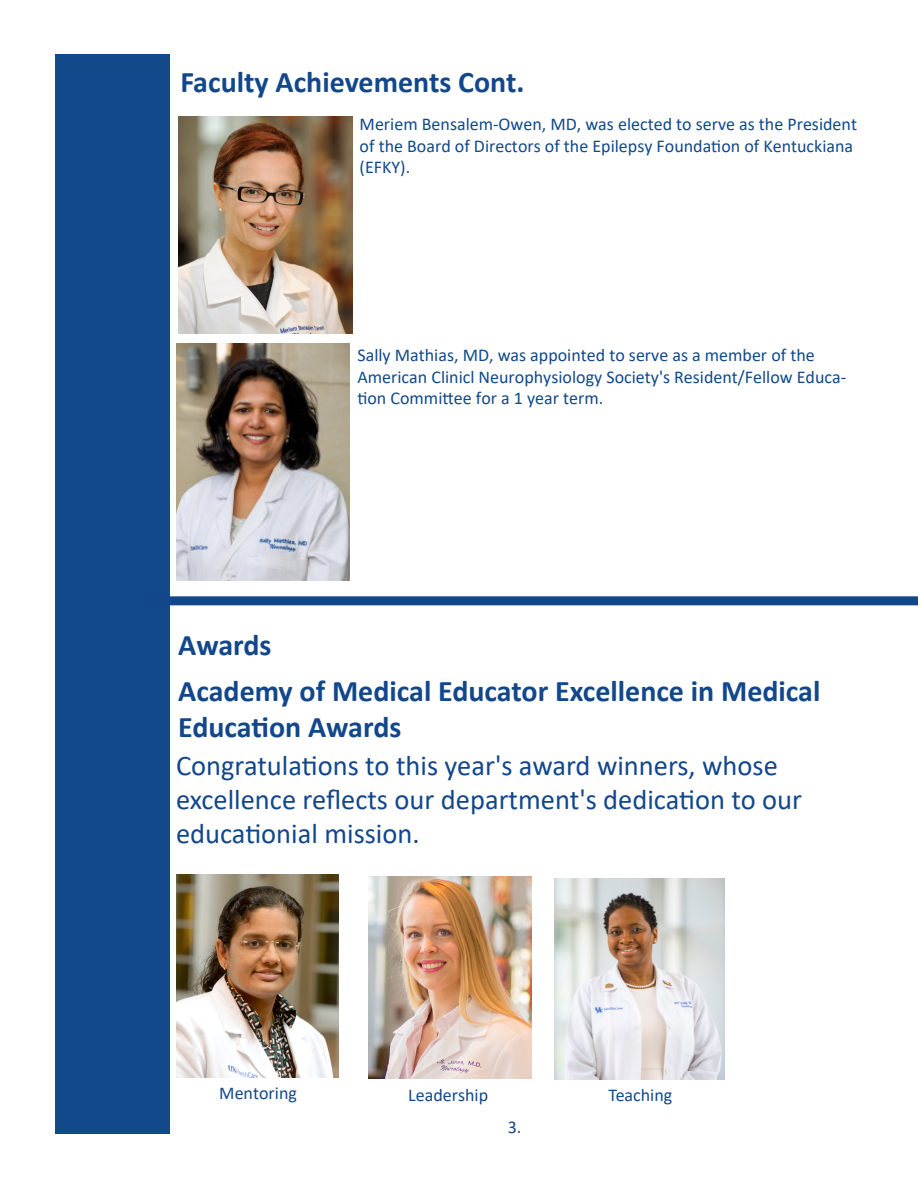
<style>
.page{position:relative;width:918px;height:1188px;background:#fff}
.page>*{position:absolute;margin:0;border:0;box-sizing:border-box;transform-origin:0 0}
.t1{font:700 30px "Calibri";color:#12478b}
.t2{font:28.5px "Calibri";color:#12478b}
.t3{font:18px/21.6px "Calibri";color:#11498a}
.t4{font:18px "Calibri";color:#12498b}
</style>
<div class="page">
<div style="left:55px;top:54px;width:114px;height:1080px;background:#12498b"></div>
<div style="left:142px;top:596px;width:776px;height:9px;background:#12478b"></div>
<img style="left:179px;top:117px;width:173px;height:216px">
<img style="left:176px;top:875px;width:162px;height:202px">
<img style="left:554px;top:879px;width:171px;height:200px">
<img style="left:368px;top:877px;width:164px;height:202px">
<img style="left:176px;top:343px;width:174px;height:237px">
<p class="t1" style="left:180px;top:60px;width:346px">Faculty Achievements Cont.</p>
<p class="t3" style="left:360px;top:113px;width:499px">Meriem Bensalem-Owen, MD, was elected to serve as the President of the Board of Directors of the Epilepsy Foundation of Kentuckiana (EFKY).</p>
<p class="t3" style="left:357px;top:344px;width:490px">Sally Mathias, MD, was appointed to serve as a member of the<br>American Clinicl Neurophysiology Society's Resident/Fellow Educa&shy;tion Committee for a 1 year term.</p>
<p class="t1" style="left:178px;top:624px;width:95px">Awards</p>
<p class="t1" style="left:178px;top:669px;width:644px">Academy of Medical Educator Excellence in Medical</p>
<p class="t1" style="left:178px;top:705px;width:225px">Education Awards</p>
<p class="t2" style="left:176px;top:746px;width:603px">Congratulations to this year's award winners, whose</p>
<p class="t2" style="left:176px;top:780px;width:628px">excellence reflects our department's dedication to our</p>
<p class="t2" style="left:176px;top:814px;width:245px">educationial mission.</p>
<p class="t3" style="left:219px;top:1082px;width:79px">Mentoring</p>
<p class="t3" style="left:408px;top:1083px;width:81px">Leadership</p>
<p class="t3" style="left:609px;top:1084px;width:65px">Teaching</p>
<p class="t4" style="left:508px;top:1114px;width:15px">3.</p>
</div>
